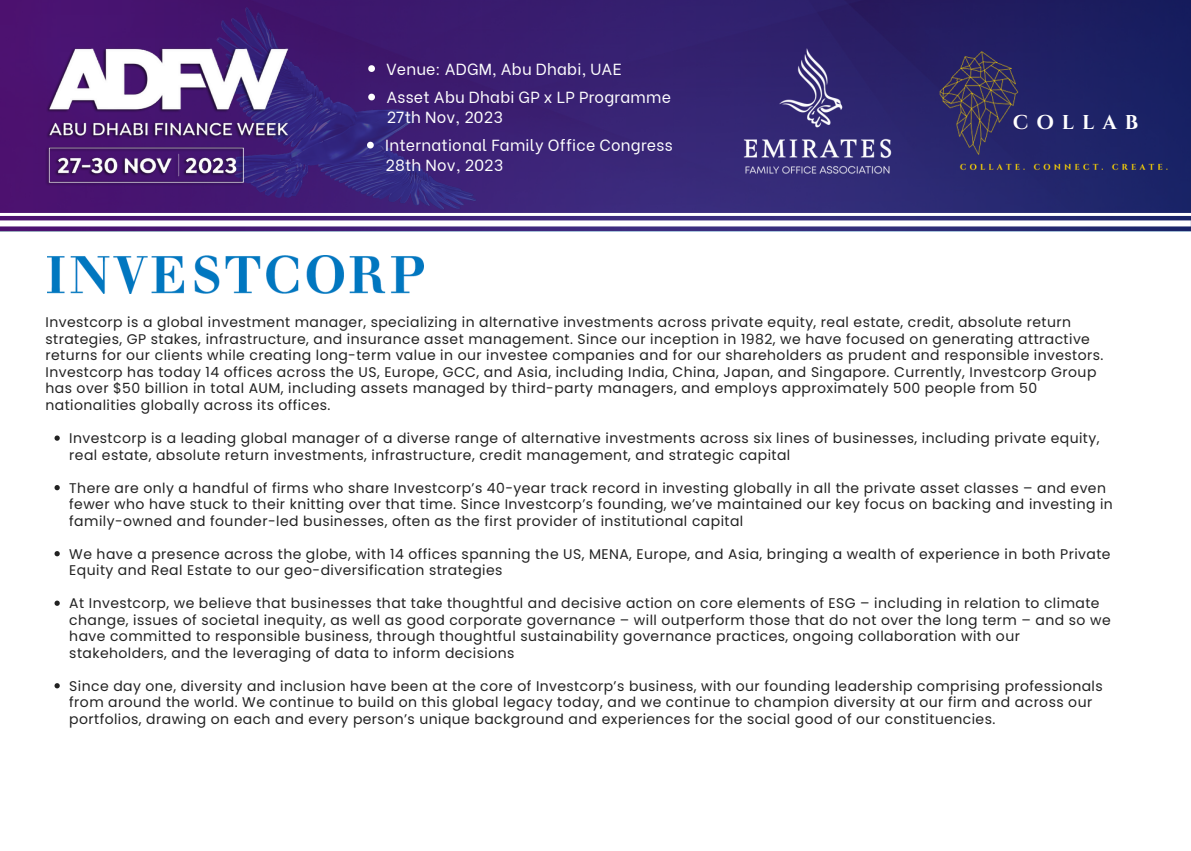
<style>
.page{position:relative;width:1191px;height:851px;background:#fff}
.page>*{position:absolute;margin:0;border:0;box-sizing:border-box;transform-origin:0 0}
.t1{font:700 20px "Cinzel";letter-spacing:.4em;color:#fff}
.t2{font:16px "Be Vietnam";letter-spacing:.015em;color:#fff}
.t3{font:14px/16.5px "Poppins";letter-spacing:.03em;color:#222}
</style>
<div class="page">
<img style="left:0;top:0;width:1191px;height:231px">
<img style="left:206px;top:0;width:286px;height:220px">
<img style="left:46px;top:42px;width:247px;height:146px">
<img style="left:930px;top:42px;width:96px;height:122px">
<img style="left:945px;top:155px;width:240px;height:24px">
<img style="left:722px;top:17px;width:192px;height:182px">
<div style="left:0;top:220px;width:1191px;height:6px;background:#fff"></div>
<hr style="left:0;top:213px;width:1191px;height:3px;background:#fff">
<svg style="left:55px;top:435px;width:5px;height:5px"></svg>
<svg style="left:55px;top:485px;width:5px;height:5px"></svg>
<svg style="left:55px;top:551px;width:5px;height:5px"></svg>
<svg style="left:55px;top:600px;width:5px;height:5px"></svg>
<svg style="left:55px;top:683px;width:5px;height:5px"></svg>
<img style="left:47px;top:256px;width:377px;height:37px">
<svg style="left:368px;top:94px;width:7px;height:6px"></svg>
<svg style="left:367px;top:142px;width:7px;height:6px"></svg>
<svg style="left:368px;top:65px;width:7px;height:7px"></svg>
<p class="t2" style="left:386px;top:56px;width:237px">Venue: ADGM, Abu Dhabi, UAE</p>
<p class="t2" style="left:386px;top:84px;width:286px">Asset Abu Dhabi GP x LP Programme</p>
<p class="t2" style="left:387px;top:104px;width:118px">27th Nov, 2023</p>
<p class="t2" style="left:385px;top:132px;width:289px">International Family Office Congress</p>
<p class="t2" style="left:385px;top:152px;width:119px">28th Nov, 2023</p>
<p class="t1" style="left:1013px;top:109px;width:127px">COLLAB</p>
<p class="t3" style="left:46px;top:314px;width:1059px">Investcorp is a global investment manager, specializing in alternative investments across private equity, real estate, credit, absolute return strategies, GP stakes, infrastructure, and insurance asset management. Since our inception in 1982, we have focused on generating attractive returns for our clients while creating long-term value in our investee companies and for our shareholders as prudent and responsible investors.</p>
<p class="t3" style="left:46px;top:364px;width:1052px">Investcorp has today 14 offices across the US, Europe, GCC, and Asia, including India, China, Japan, and Singapore. Currently, Investcorp Group has over $50 billion in total AUM, including assets managed by third-party managers, and employs approximately 500 people from 50 nationalities globally across its offices.</p>
<p class="t3" style="left:69px;top:430px;width:1032px">Investcorp is a leading global manager of a diverse range of alternative investments across six lines of businesses, including private equity, real estate, absolute return investments, infrastructure, credit management, and strategic capital</p>
<p class="t3" style="left:69px;top:479px;width:1045px">There are only a handful of firms who share Investcorp’s 40-year track record in investing globally in all the private asset classes – and even fewer who have stuck to their knitting over that time. Since Investcorp’s founding, we’ve maintained our key focus on backing and investing in family-owned and founder-led businesses, often as the first provider of institutional capital</p>
<p class="t3" style="left:69px;top:545px;width:1043px">We have a presence across the globe, with 14 offices spanning the US, MENA, Europe, and Asia, bringing a wealth of experience in both Private<br>Equity and Real Estate to our geo-diversification strategies</p>
<p class="t3" style="left:69px;top:595px;width:1043px">At Investcorp, we believe that businesses that take thoughtful and decisive action on core elements of ESG – including in relation to climate change, issues of societal inequity, as well as good corporate governance – will outperform those that do not over the long term – and so we have committed to responsible business, through thoughtful sustainability governance practices, ongoing collaboration with our stakeholders, and the leveraging of data to inform decisions</p>
<p class="t3" style="left:69px;top:677px;width:1035px">Since day one, diversity and inclusion have been at the core of Investcorp’s business, with our founding leadership comprising professionals from around the world. We continue to build on this global legacy today, and we continue to champion diversity at our firm and across our portfolios, drawing on each and every person’s unique background and experiences for the social good of our constituencies.</p>
</div>
